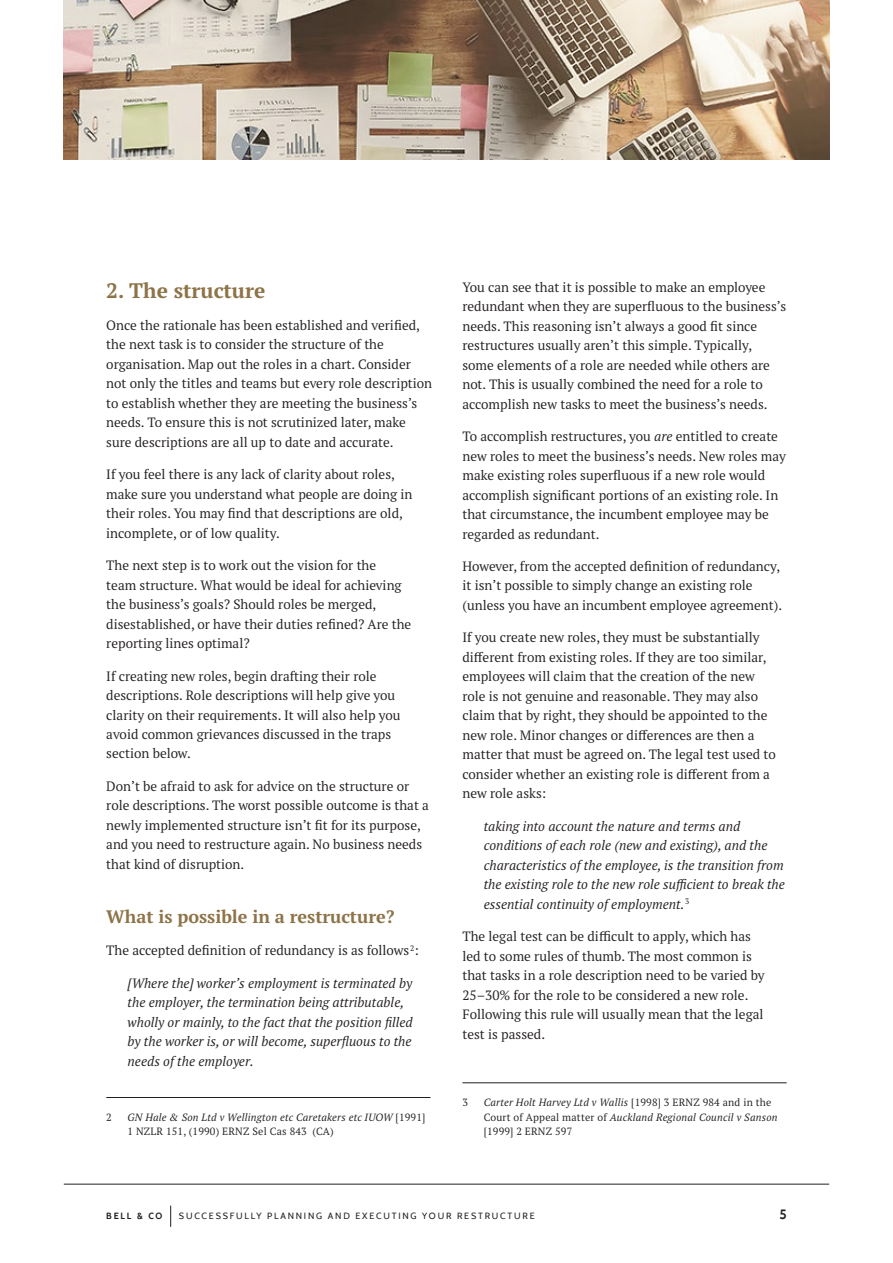
<style>
.page{position:relative;width:893px;height:1263px;background:#fff}
.page>*{position:absolute;margin:0;border:0;box-sizing:border-box;transform-origin:0 0}
.t1{font:700 21px "PT Serif Pro";color:#8d7347}
.t2{font:700 18px "PT Serif Pro";color:#8d7347}
.t3{font:13.5px/19.5px "PT Serif Pro";color:#231f20}
.indent_italic{font:italic 13.5px/19.5px "PT Serif Pro";color:#231f20}
.t4{font:700 13.5px "Cabin";color:#231f20}
.footnotes{font:10.5px/14.7px "PT Serif Pro";letter-spacing:.02em;color:#231f20}
.footnotes-2{font:italic 10.5px/14.7px "PT Serif Pro";letter-spacing:.02em;color:#231f20}
.t5{font:9px "Cabin";letter-spacing:.2em;color:#231f20}
.t6{font:700 9px "Cabin";letter-spacing:.2em;color:#231f20}
.s1{font-style:normal}
.s2{font-style:italic}
</style>
<div class="page">
<svg style="left:170px;top:1205px;width:1px;height:22px"></svg>
<hr style="left:64px;top:1184px;width:765px;height:1px;background:#231f20">
<hr style="left:106px;top:1097px;width:325px;height:1px;background:#231f20">
<img style="left:64px;top:0;width:765px;height:159px">
<hr style="left:462px;top:1082px;width:325px;height:1px;background:#231f20">
<p class="t1" style="left:106px;top:276px;width:161px">2. The structure</p>
<p class="t3" style="left:106px;top:315px;width:327px">Once the rationale has been established and verified, the next task is to consider the structure of the organisation. Map out the roles in a chart. Consider not only the titles and teams but every role description to establish whether they are meeting the business’s needs. To ensure this is not scrutinized later, make sure descriptions are all up to date and accurate.</p>
<p class="t3" style="left:106px;top:464px;width:308px">If you feel there is any lack of clarity about roles, make sure you understand what people are doing in their roles. You may find that descriptions are old, incomplete, or of low quality.</p>
<p class="t3" style="left:106px;top:555px;width:306px">The next step is to work out the vision for the<br>team structure. What would be ideal for achieving the business’s goals? Should roles be merged, disestablished, or have their duties refined? Are the reporting lines optimal?</p>
<p class="t3" style="left:106px;top:666px;width:296px">If creating new roles, begin drafting their role descriptions. Role descriptions will help give you clarity on their requirements. It will also help you avoid common grievances discussed in the traps section below.</p>
<p class="t3" style="left:106px;top:776px;width:324px">Don’t be afraid to ask for advice on the structure or role descriptions. The worst possible outcome is that a newly implemented structure isn’t fit for its purpose, and you need to restructure again. No business needs that kind of disruption.</p>
<p class="t2" style="left:106px;top:905px;width:290px">What is possible in a restructure?</p>
<p class="t3" style="left:106px;top:940px;width:314px">The accepted definition of redundancy is as follows<sup>2</sup>:</p>
<p class="indent_italic" style="left:128px;top:973px;width:287px">[Where the] worker’s employment is terminated by the employer, the termination being attributable, wholly or mainly, to the fact that the position filled by the worker is, or will become, superfluous to the needs of the employer.</p>
<p class="footnotes" style="left:106px;top:1109px;width:7px">2</p>
<p class="footnotes-2" style="left:128px;top:1109px;width:299px">GN Hale &amp; Son Ltd v Wellington etc Caretakers etc IUOW <span class="s1">[1991]<br>1 NZLR 151, (1990) ERNZ Sel Cas 843 (CA)</span></p>
<p class="t3" style="left:462px;top:277px;width:325px">You can see that it is possible to make an employee redundant when they are superfluous to the business’s needs. This reasoning isn’t always a good fit since restructures usually aren’t this simple. Typically, some elements of a role are needed while others are not. This is usually combined the need for a role to accomplish new tasks to meet the business’s needs.</p>
<p class="t3" style="left:462px;top:426px;width:325px">To accomplish restructures, you <span class="s2">are</span> entitled to create new roles to meet the business’s needs. New roles may make existing roles superfluous if a new role would accomplish significant portions of an existing role. In that circumstance, the incumbent employee may be regarded as redundant.</p>
<p class="t3" style="left:462px;top:556px;width:321px">However, from the accepted definition of redundancy, it isn’t possible to simply change an existing role (unless you have an incumbent employee agreement).</p>
<p class="t3" style="left:462px;top:627px;width:315px">If you create new roles, they must be substantially different from existing roles. If they are too similar, employees will claim that the creation of the new role is not genuine and reasonable. They may also claim that by right, they should be appointed to the new role. Minor changes or differences are then a matter that must be agreed on. The legal test used to consider whether an existing role is different from a new role asks:</p>
<p class="indent_italic" style="left:484px;top:816px;width:303px">taking into account the nature and terms and conditions of each role (new and existing), and the characteristics of the employee, is the transition from the existing role to the new role sufficient to break the essential continuity of employment.<sup>3</sup></p>
<p class="t3" style="left:462px;top:926px;width:304px">The legal test can be difficult to apply, which has led to some rules of thumb. The most common is that tasks in a role description need to be varied by 25–30% for the role to be considered a new role.<br>Following this rule will usually mean that the legal test is passed.</p>
<p class="footnotes" style="left:462px;top:1095px;width:7px">3</p>
<p class="footnotes" style="left:484px;top:1095px;width:295px"><span class="s2">Carter Holt Harvey Ltd v Wallis</span> [1998] 3 ERNZ 984 and in the<br>Court of Appeal matter of <span class="s2">Auckland Regional Council v Sanson </span>[1999] 2 ERNZ 597</p>
<p class="t6" style="left:106px;top:1209px;width:58px">BELL &amp; CO</p>
<p class="t5" style="left:179px;top:1209px;width:357px">SUCCESSFULLY PLANNING AND EXECUTING YOUR RESTRUCTURE</p>
<p class="t4" style="left:779px;top:1204px;width:9px">5</p>
</div>
